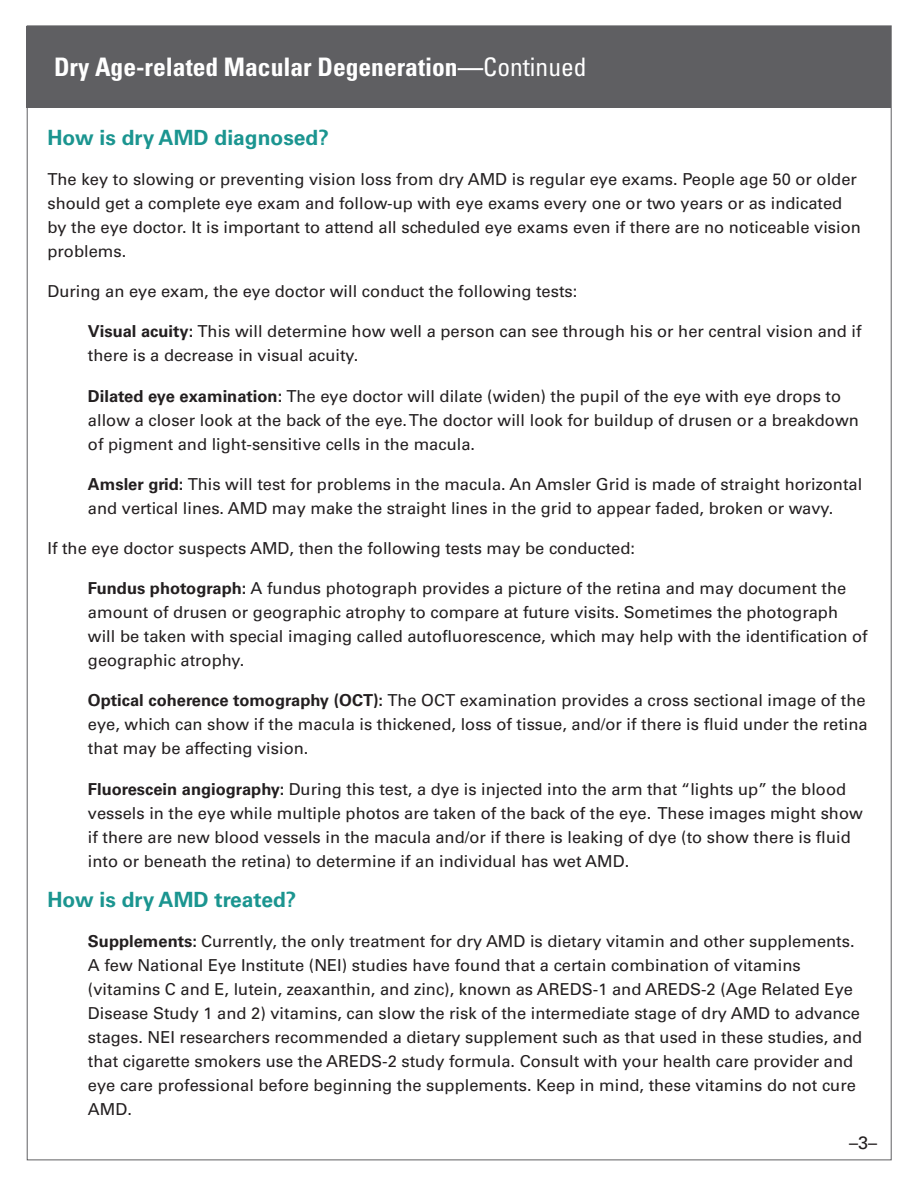
<style>
.page{position:relative;width:918px;height:1188px;background:#fff}
.page>*{position:absolute;margin:0;border:0;box-sizing:border-box;transform-origin:0 0}
.t1{font:700 condensed 25.5px "Univers LT Std";color:#fff}
.Titles{font:700 21px "Univers LT Std";color:#1b9590}
.t2{font:18px "Univers LT Std";color:#231f20}
.BODY{font:16.5px/24px "Univers LT Std";color:#231f20}
.s1{font-weight:400}
.s2{font-weight:700}
</style>
<div class="page">
<div style="left:26px;top:26px;width:865px;height:82px;background:#5f5f62"></div>
<p class="t1" style="left:54px;top:52px;width:534px">Dry Age-related Macular Degeneration—<span class="s1">Continued</span></p>
<p class="Titles" style="left:47px;top:125px;width:283px">How is dry AMD diagnosed?</p>
<p class="BODY" style="left:47px;top:167px;width:815px">The key to slowing or preventing vision loss from dry AMD is regular eye exams. People age 50 or older should get a complete eye exam and follow-up with eye exams every one or two years or as indicated by the eye doctor. It is important to attend all scheduled eye exams even if there are no noticeable vision problems.</p>
<p class="BODY" style="left:47px;top:279px;width:531px">During an eye exam, the eye doctor will conduct the following tests:</p>
<p class="BODY" style="left:88px;top:320px;width:775px"><span class="s2">Visual acuity:</span> This will determine how well a person can see through his or her central vision and if there is a decrease in visual acuity.</p>
<p class="BODY" style="left:88px;top:384px;width:772px"><span class="s2">Dilated eye examination:</span> The eye doctor will dilate (widen) the pupil of the eye with eye drops to allow a closer look at the back of the eye. The doctor will look for buildup of drusen or a breakdown of pigment and light-sensitive cells in the macula.</p>
<p class="BODY" style="left:88px;top:472px;width:776px"><span class="s2">Amsler grid:</span> This will test for problems in the macula. An Amsler Grid is made of straight horizontal and vertical lines. AMD may make the straight lines in the grid to appear faded, broken or wavy.</p>
<p class="BODY" style="left:47px;top:536px;width:589px">If the eye doctor suspects AMD, then the following tests may be conducted:</p>
<p class="BODY" style="left:88px;top:576px;width:781px"><span class="s2">Fundus photograph:</span> A fundus photograph provides a picture of the retina and may document the amount of drusen or geographic atrophy to compare at future visits. Sometimes the photograph will be taken with special imaging called autofluorescence, which may help with the identification of geographic atrophy.</p>
<p class="BODY" style="left:88px;top:689px;width:781px"><span class="s2">Optical coherence tomography (OCT):</span> The OCT examination provides a cross sectional image of the eye, which can show if the macula is thickened, loss of tissue, and/or if there is fluid under the retina that may be affecting vision.</p>
<p class="BODY" style="left:88px;top:777px;width:776px"><span class="s2">Fluorescein angiography:</span> During this test, a dye is injected into the arm that “lights up” the blood vessels in the eye while multiple photos are taken of the back of the eye. These images might show if there are new blood vessels in the macula and/or if there is leaking of dye (to show there is fluid into or beneath the retina) to determine if an individual has wet AMD.</p>
<p class="Titles" style="left:47px;top:887px;width:250px">How is dry AMD treated?</p>
<p class="BODY" style="left:88px;top:929px;width:776px"><span class="s2">Supplements:</span> Currently, the only treatment for dry AMD is dietary vitamin and other supplements.<br>A few National Eye Institute (NEI) studies have found that a certain combination of vitamins (vitamins C and E, lutein, zeaxanthin, and zinc), known as AREDS-1 and AREDS-2 (Age Related Eye Disease Study 1 and 2) vitamins, can slow the risk of the intermediate stage of dry AMD to advance stages. NEI researchers recommended a dietary supplement such as that used in these studies, and that cigarette smokers use the AREDS-2 study formula. Consult with your health care provider and eye care professional before beginning the supplements. Keep in mind, these vitamins do not cure AMD.</p>
<p class="t2" style="left:849px;top:1132px;width:30px">–3–</p>
</div>
